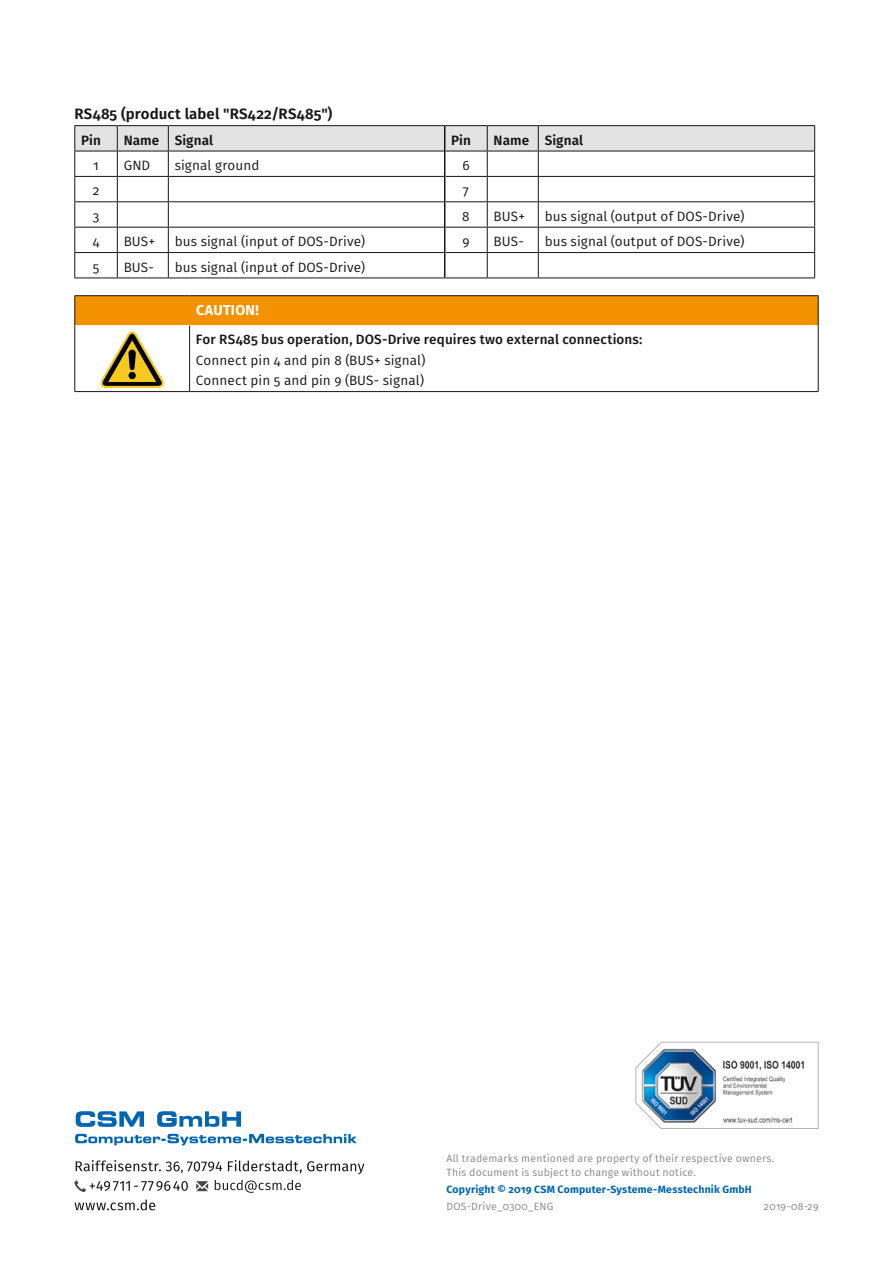
<style>
.page{position:relative;width:893px;height:1263px;background:#fff}
.page>*{position:absolute;margin:0;border:0;box-sizing:border-box;transform-origin:0 0}
.t1{font:600 15px "Fira Sans";letter-spacing:.015em;color:#181716}
.Hinweis_Tabelle{font:700 14.25px "Fira Sans";letter-spacing:.02em;color:#fff}
.Fliesstext_Tabelle{font:13.5px "Fira Sans";letter-spacing:.01em;color:#181716}
.Fliesstext_Tabelle-2{font:500 13.5px "Fira Sans";letter-spacing:.01em;color:#181716}
.Tabelle_einfach_Head{font:600 13.5px "Fira Sans";letter-spacing:.005em;color:#181716}
.Copyright{font:10.5px/13.5px "Fira Sans";letter-spacing:.02em;color:#868786}
.Copyright-2{font:700 10.5px "Fira Sans";letter-spacing:.02em;color:#0066b1}
</style>
<div class="page">
<hr style="left:74px;top:125px;width:43px;height:1px;background:#181716">
<hr style="left:117px;top:125px;width:51px;height:1px;background:#181716">
<hr style="left:168px;top:125px;width:277px;height:1px;background:#181716">
<hr style="left:445px;top:125px;width:42px;height:1px;background:#181716">
<hr style="left:487px;top:125px;width:51px;height:1px;background:#181716">
<hr style="left:538px;top:125px;width:277px;height:1px;background:#181716">
<hr style="left:74px;top:278px;width:43px;height:1px;background:#181716">
<hr style="left:117px;top:278px;width:51px;height:1px;background:#181716">
<hr style="left:168px;top:278px;width:277px;height:1px;background:#181716">
<hr style="left:445px;top:278px;width:42px;height:1px;background:#181716">
<hr style="left:487px;top:278px;width:51px;height:1px;background:#181716">
<hr style="left:538px;top:278px;width:277px;height:1px;background:#181716">
<svg style="left:74px;top:126px;width:741px;height:152px"></svg>
<svg style="left:75px;top:325px;width:743px;height:66px"></svg>
<hr style="left:74px;top:325px;width:1px;height:66px;background:#181716">
<hr style="left:74px;top:391px;width:116px;height:1px;background:#181716">
<hr style="left:74px;top:295px;width:116px;height:1px;background:#181716">
<hr style="left:190px;top:295px;width:629px;height:1px;background:#181716">
<div style="left:74px;top:296px;width:745px;height:29px;background:#f39100"></div>
<hr style="left:189px;top:326px;width:1px;height:65px;background:#181716">
<hr style="left:818px;top:325px;width:1px;height:66px;background:#181716">
<hr style="left:190px;top:391px;width:629px;height:1px;background:#181716">
<svg style="left:100px;top:332px;width:64px;height:56px"></svg>
<svg style="left:635px;top:1041px;width:184px;height:88px"></svg>
<svg style="left:75px;top:1199px;width:80px;height:11px"></svg>
<svg style="left:196px;top:1181px;width:12px;height:10px"></svg>
<svg style="left:74px;top:1180px;width:114px;height:12px"></svg>
<svg style="left:76px;top:1160px;width:288px;height:14px"></svg>
<svg style="left:75px;top:1134px;width:282px;height:11px"></svg>
<svg style="left:76px;top:1111px;width:165px;height:16px"></svg>
<svg style="left:215px;top:1180px;width:86px;height:13px"></svg>
<p class="t1" style="left:74px;top:104px;width:260px">RS485 (product label "RS422/RS485")</p>
<p class="Tabelle_einfach_Head" style="left:81px;top:130px;width:21px">Pin</p>
<p class="Tabelle_einfach_Head" style="left:124px;top:130px;width:37px">Name</p>
<p class="Tabelle_einfach_Head" style="left:175px;top:130px;width:40px">Signal</p>
<p class="Tabelle_einfach_Head" style="left:451px;top:130px;width:21px">Pin</p>
<p class="Tabelle_einfach_Head" style="left:494px;top:130px;width:37px">Name</p>
<p class="Tabelle_einfach_Head" style="left:545px;top:130px;width:40px">Signal</p>
<p class="Fliesstext_Tabelle" style="left:93px;top:156px;width:7px">1</p>
<p class="Fliesstext_Tabelle" style="left:124px;top:156px;width:28px">GND</p>
<p class="Fliesstext_Tabelle" style="left:175px;top:156px;width:86px">signal ground</p>
<p class="Fliesstext_Tabelle" style="left:462px;top:156px;width:9px">6</p>
<p class="Fliesstext_Tabelle" style="left:93px;top:181px;width:8px">2</p>
<p class="Fliesstext_Tabelle" style="left:463px;top:181px;width:8px">7</p>
<p class="Fliesstext_Tabelle" style="left:93px;top:207px;width:8px">3</p>
<p class="Fliesstext_Tabelle" style="left:462px;top:207px;width:9px">8</p>
<p class="Fliesstext_Tabelle" style="left:494px;top:207px;width:33px">BUS+</p>
<p class="Fliesstext_Tabelle" style="left:545px;top:207px;width:201px">bus signal (output of DOS-Drive)</p>
<p class="Fliesstext_Tabelle" style="left:93px;top:232px;width:8px">4</p>
<p class="Fliesstext_Tabelle" style="left:124px;top:232px;width:33px">BUS+</p>
<p class="Fliesstext_Tabelle" style="left:175px;top:232px;width:192px">bus signal (input of DOS-Drive)</p>
<p class="Fliesstext_Tabelle" style="left:462px;top:232px;width:9px">9</p>
<p class="Fliesstext_Tabelle" style="left:494px;top:232px;width:32px">BUS-</p>
<p class="Fliesstext_Tabelle" style="left:545px;top:232px;width:201px">bus signal (output of DOS-Drive)</p>
<p class="Fliesstext_Tabelle" style="left:93px;top:257px;width:8px">5</p>
<p class="Fliesstext_Tabelle" style="left:124px;top:257px;width:32px">BUS-</p>
<p class="Fliesstext_Tabelle" style="left:175px;top:257px;width:192px">bus signal (input of DOS-Drive)</p>
<p class="Hinweis_Tabelle" style="left:196px;top:300px;width:64px">CAUTION!</p>
<p class="Fliesstext_Tabelle-2" style="left:196px;top:330px;width:448px">For RS485 bus operation, DOS-Drive requires two external connections:</p>
<p class="Fliesstext_Tabelle" style="left:196px;top:351px;width:231px">Connect pin 4 and pin 8 (BUS+ signal)</p>
<p class="Fliesstext_Tabelle" style="left:196px;top:371px;width:230px">Connect pin 5 and pin 9 (BUS- signal)</p>
<p class="Copyright" style="left:446px;top:1152px;width:329px">All trademarks mentioned are property of their respective owners.<br>This document is subject to change without notice.</p>
<p class="Copyright-2" style="left:446px;top:1181px;width:307px">Copyright © 2019 CSM Computer-Systeme-Messtechnik GmbH</p>
<p class="Copyright" style="left:446px;top:1200px;width:108px">DOS-Drive_0300_ENG</p>
<p class="Copyright" style="left:764px;top:1200px;width:56px">2019-08-29</p>
</div>
